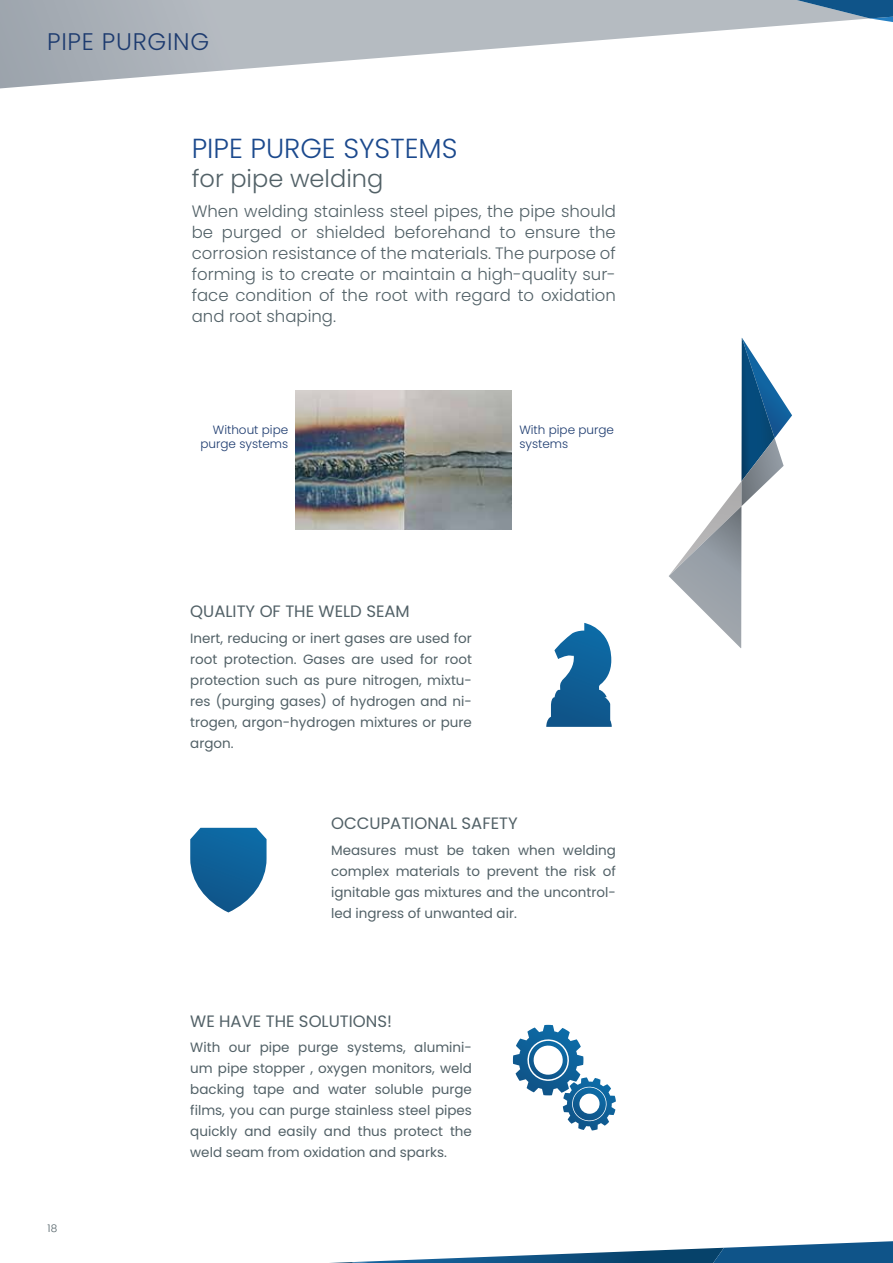
<style>
.page{position:relative;width:893px;height:1263px;background:#fff}
.page>*{position:absolute;margin:0;border:0;box-sizing:border-box;transform-origin:0 0}
.t1{font:300 27.6px "Poppins";color:#1b498d}
.t2{font:300 24.15px "Poppins";color:#526167}
.t3{font:300 24px "Poppins";letter-spacing:.03em;color:#1d3b6f}
.t4{font:300 16.5px/21px "Poppins";color:#526167;text-align:justify}
.t5{font:16.5px "Poppins";color:#526167}
.t6{font:13.5px/21px "Poppins";color:#526167;text-align:justify}
.t7{font:300 12px/14.4px "Poppins";color:#1d3b6f;text-align:right}
.t8{font:300 10.5px "Poppins";color:#526167}
</style>
<div class="page">
<svg style="left:0;top:0;width:825px;height:88px"></svg>
<svg style="left:797px;top:0;width:96px;height:22px;background:#6088a8"></svg>
<svg style="left:330px;top:1241px;width:563px;height:22px"></svg>
<svg style="left:669px;top:338px;width:123px;height:310px"></svg>
<svg style="left:546px;top:623px;width:66px;height:104px"></svg>
<svg style="left:190px;top:828px;width:77px;height:84px"></svg>
<img style="left:296px;top:391px;width:216px;height:138px">
<svg style="left:513px;top:1025px;width:103px;height:105px"></svg>
<h3 class="t3" style="left:47px;top:28px;width:164px">PIPE PURGING</h3>
<h1 class="t1" style="left:192px;top:132px;width:267px">PIPE PURGE SYSTEMS</h1>
<h2 class="t2" style="left:192px;top:164px;width:193px">for pipe welding</h2>
<p class="t4" style="left:192px;top:200px;width:426px">When welding stainless steel pipes, the pipe should be purged or shielded beforehand to ensure the corrosion resistance of the materials. The purpose of forming is to create or maintain a high-quality sur&shy;face condition of the root with regard to oxidation and root shaping.</p>
<p class="t7" style="left:200px;top:422px;width:89px">Without pipe purge systems</p>
<p class="t7" style="left:519px;top:422px;width:96px;text-align:left">With pipe purge systems</p>
<p class="t5" style="left:190px;top:602px;width:221px">QUALITY OF THE WELD SEAM</p>
<p class="t6" style="left:190px;top:628px;width:283px">Inert, reducing or inert gases are used for root protection. Gases are used for root protection such as pure nitrogen, mixtu&shy;res (purging gases) of hydrogen and ni&shy;trogen, argon-hydrogen mixtures or pure argon.</p>
<p class="t5" style="left:331px;top:814px;width:188px">OCCUPATIONAL SAFETY</p>
<p class="t6" style="left:331px;top:840px;width:286px">Measures must be taken when welding complex materials to prevent the risk of ignitable gas mixtures and the uncontrol&shy;led ingress of unwanted air.</p>
<p class="t8" style="left:48px;top:1222px;width:11px">18</p>
<p class="t5" style="left:190px;top:1011px;width:203px">WE HAVE THE SOLUTIONS!</p>
<p class="t6" style="left:190px;top:1037px;width:283px">With our pipe purge systems, alumini&shy;um pipe stopper , oxygen monitors, weld backing tape and water soluble purge films, you can purge stainless steel pipes quickly and easily and thus protect the weld seam from oxidation and sparks.</p>
</div>
